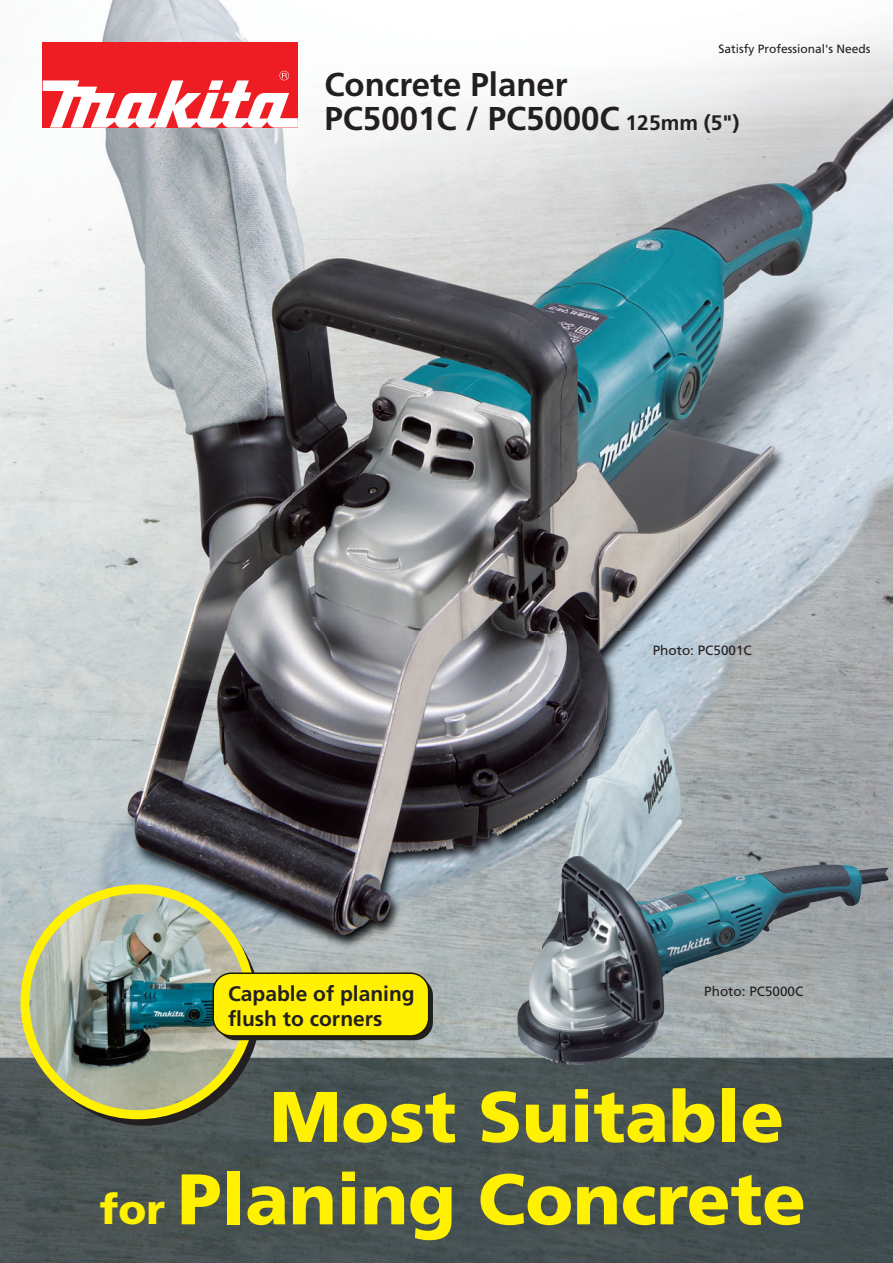
<style>
.page{position:relative;width:893px;height:1263px;background:#fff}
.page>*{position:absolute;margin:0;border:0;box-sizing:border-box;transform-origin:0 0}
.t1{font:900 71.4px/82.5px "Frutiger";color:#fff101}
.t2{font:700 33px "Frutiger";color:#231f20}
.t3{font:700 21px/25.2px "Frutiger";color:#231f20}
.t4{font:13.5px "Frutiger";color:#231f20}
.t5{font:12px "Frutiger";color:#231f20}
.s1{font-size:21px}
.s2{font-size:41.85px}
</style>
<div class="page">
<img style="left:0;top:0;width:893px;height:1263px">
<svg style="left:29px;top:894px;width:232px;height:232px;fill:#4c5657"></svg>
<img style="left:21px;top:884px;width:234px;height:235px">
<img style="left:517px;top:709px;width:139px;height:356px">
<div style="left:43px;top:43px;width:255px;height:85px;background:#ee1d23"></div>
<svg style="left:43px;top:71px;width:255px;height:57px"></svg>
<div style="left:217px;top:977px;width:216px;height:63px;background:#231f20;border-radius:18px"></div>
<svg style="left:212px;top:972px;width:217px;height:65px"></svg>
<p class="t2" style="left:324px;top:65px;width:245px">Concrete Planer</p>
<p class="t5" style="left:718px;top:42px;width:154px">Satisfy Professional's Needs</p>
<p class="t2" style="left:324px;top:99px;width:417px">PC5001C / PC5000C <span class="s1">125mm (5")</span></p>
<p class="t3" style="left:228px;top:981px;width:188px">Capable of planing flush to corners</p>
<p class="t4" style="left:653px;top:643px;width:101px">Photo: PC5001C</p>
<p class="t4" style="left:704px;top:983px;width:101px">Photo: PC5000C</p>
<h1 class="t1" style="left:100px;top:1074px;width:708px;text-indent:170px">Most Suitable <span class="s2">for</span> Planing Concrete</h1>
</div>
